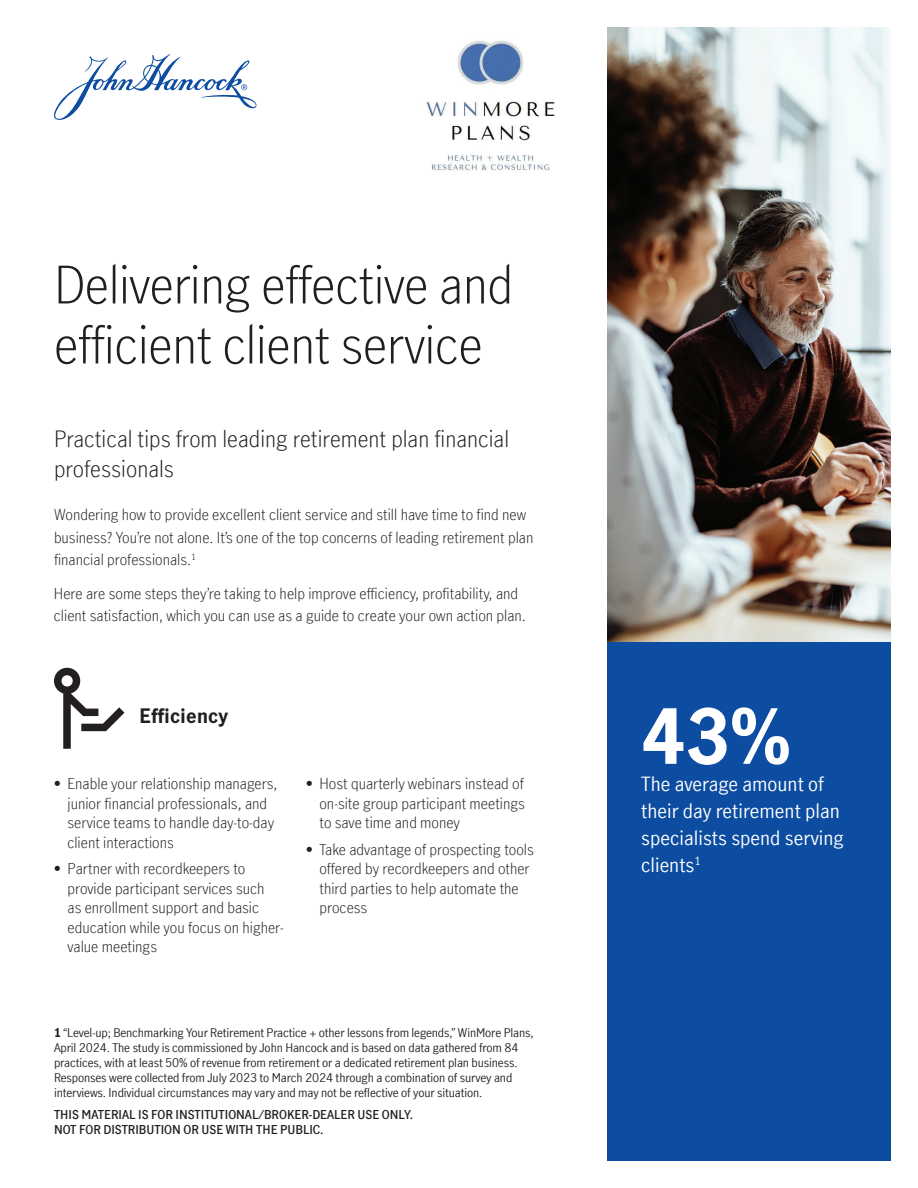
<style>
.page{position:relative;width:918px;height:1188px;background:#fff}
.page>*{position:absolute;margin:0;border:0;box-sizing:border-box;transform-origin:0 0}
.t1{font:700 75px "Manulife JH Sans Optimized";color:#fff}
.t2{font:300 51px/60px "Manulife JH Sans Optimized";letter-spacing:-.01em;color:#231f20}
.t3{font:300 22.5px/30px "Manulife JH Sans Optimized";color:#231f20}
.t4{font:19.5px/27px "Manulife JH Sans Optimized";color:#fff}
.t5{font:700 19.5px "Manulife JH Sans Optimized";color:#231f20}
.t6{font:300 15px/19.5px "Manulife JH Sans Optimized";color:#231f20}
.t7{font:12px/15px "Manulife JH Sans Optimized";letter-spacing:-.01em;color:#231f20}
.t8{font:600 12px/15px "Manulife JH Sans Optimized";color:#231f20}
.s1{font-weight:700}
</style>
<div class="page">
<div style="left:608px;top:642px;width:283px;height:519px;background:#0d4da1"></div>
<img style="left:608px;top:27px;width:283px;height:615px">
<svg style="left:54px;top:54px;width:202px;height:66px"></svg>
<img style="left:426px;top:40px;width:129px;height:131px">
<svg style="left:54px;top:668px;width:70px;height:81px"></svg>
<h2 class="t2" style="left:54px;top:253px;width:461px">Delivering effective and efficient client service</h2>
<h3 class="t3" style="left:54px;top:423px;width:457px">Practical tips from leading retirement plan financial professionals</h3>
<p class="t6" style="left:54px;top:503px;width:481px;line-height:22.5px">Wondering how to provide excellent client service and still have time to find new business? You’re not alone. It’s one of the top concerns of leading retirement plan financial professionals.<sup>1</sup></p>
<p class="t6" style="left:54px;top:581px;width:473px;line-height:22.5px">Here are some steps they’re taking to help improve efficiency, profitability, and client satisfaction, which you can use as a guide to create your own action plan.</p>
<h3 class="t5" style="left:139px;top:702px;width:90px">Efficiency</h3>
<p class="t6" style="left:68px;top:774px;width:211px;text-indent:-14px">• Enable your relationship managers, junior financial professionals, and service teams to handle day-to-day client interactions</p>
<p class="t6" style="left:68px;top:858px;width:218px;text-indent:-14px">• Partner with recordkeepers to provide participant services such<br>as enrollment support and basic education while you focus on higher&shy;value meetings</p>
<p class="t6" style="left:319px;top:774px;width:207px;text-align:justify;text-indent:-13px">• Host quarterly webinars instead of on-site group participant meetings to save time and money</p>
<p class="t6" style="left:319px;top:839px;width:216px;text-indent:-13px">• Take advantage of prospecting tools offered by recordkeepers and other third parties to help automate the process</p>
<p class="t7" style="left:54px;top:1025px;width:481px"><span class="s1">1</span> “Level-up; Benchmarking Your Retirement Practice + other lessons from legends,” WinMore Plans, April 2024. The study is commissioned by John Hancock and is based on data gathered from 84 practices, with at least 50% of revenue from retirement or a dedicated retirement plan business.<br>Responses were collected from July 2023 to March 2024 through a combination of survey and interviews. Individual circumstances may vary and may not be reflective of your situation.</p>
<p class="t8" style="left:54px;top:1107px;width:361px">THIS MATERIAL IS FOR INSTITUTIONAL/BROKER-DEALER USE ONLY.<br>NOT FOR DISTRIBUTION OR USE WITH THE PUBLIC.</p>
<h1 class="t1" style="left:641px;top:685px;width:151px">43%</h1>
<h3 class="t4" style="left:641px;top:796px;width:204px">their day retirement plan specialists spend serving clients<sup>1</sup></h3>
<h3 class="t4" style="left:641px;top:769px;width:184px">The average amount of</h3>
</div>
